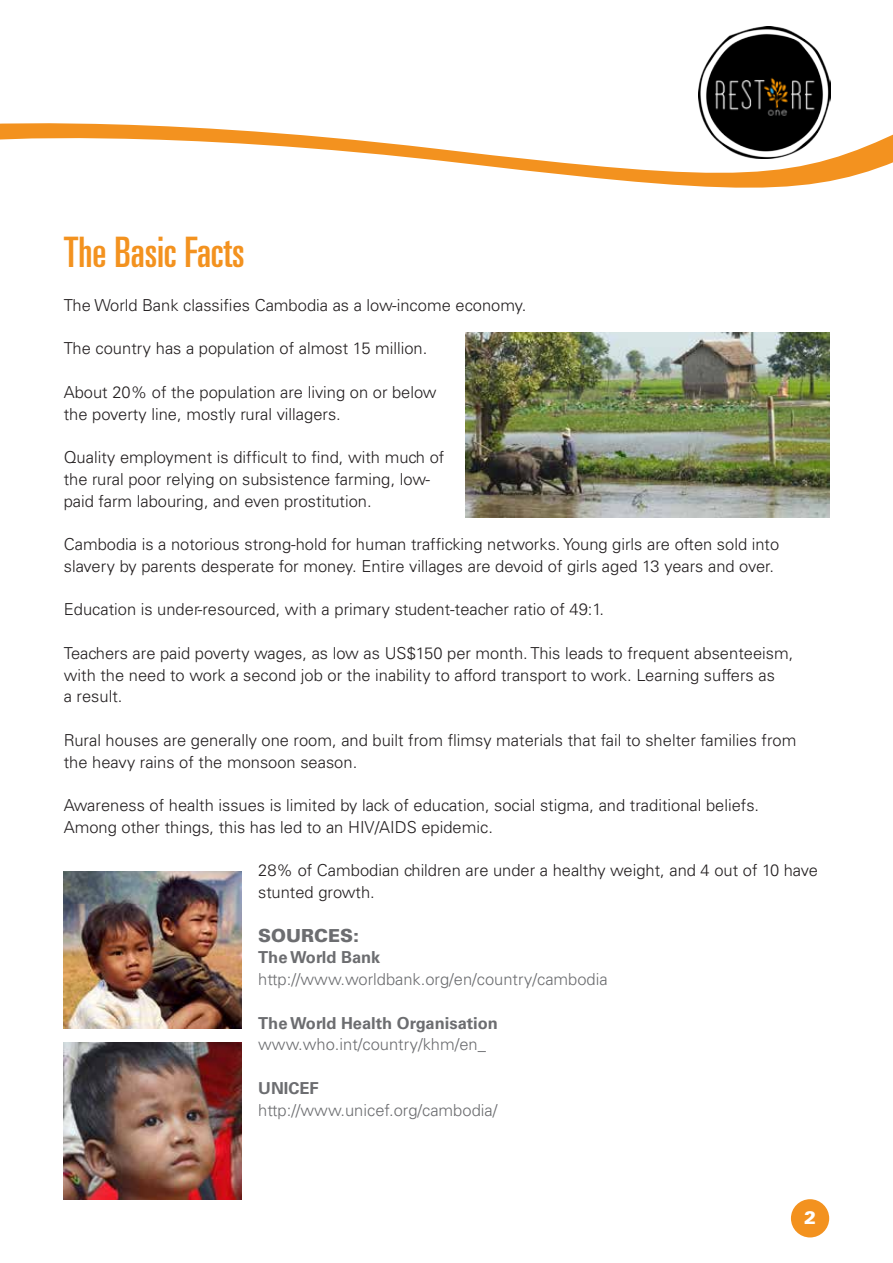
<style>
.page{position:relative;width:893px;height:1263px;background:#fff}
.page>*{position:absolute;margin:0;border:0;box-sizing:border-box;transform-origin:0 0}
.t1{font:ultra-condensed 42px "Univers";color:#f3921f}
.t2{font:900 18px "Univers";color:#6c6d70}
.t3{font:900 18px "Univers";color:#fff}
.t4{font:300 16.5px/21.8px "Univers";color:#231f20}
.t5{font:300 16.5px "Univers";color:#6c6d70}
.t6{font:700 16.5px "Univers";color:#6c6d70}
</style>
<div class="page">
<svg style="left:0;top:123px;width:893px;height:62px"></svg>
<svg style="left:694px;top:123px;width:140px;height:35px"></svg>
<img style="left:698px;top:26px;width:133px;height:133px">
<div style="left:791px;top:1199px;width:38px;height:38px;background:#f3921f;border-radius:50%"></div>
<img style="left:466px;top:333px;width:363px;height:185px">
<img style="left:64px;top:1042px;width:177px;height:158px">
<img style="left:64px;top:871px;width:177px;height:157px">
<h1 class="t1" style="left:64px;top:228px;width:182px">The Basic Facts</h1>
<p class="t4" style="left:64px;top:294px;width:464px">The World Bank classifies Cambodia as a low-income economy.</p>
<p class="t4" style="left:64px;top:338px;width:365px">The country has a population of almost 15 million.</p>
<p class="t4" style="left:64px;top:381px;width:374px">About 20% of the population are living on or below the poverty line, mostly rural villagers.</p>
<p class="t4" style="left:64px;top:446px;width:382px">Quality employment is difficult to find, with much of the rural poor relying on subsistence farming, low&shy;paid farm labouring, and even prostitution.</p>
<p class="t4" style="left:64px;top:533px;width:717px">Cambodia is a notorious strong-hold for human trafficking networks. Young girls are often sold into slavery by parents desperate for money. Entire villages are devoid of girls aged 13 years and over.</p>
<p class="t4" style="left:64px;top:599px;width:542px">Education is under-resourced, with a primary student-teacher ratio of 49:1.</p>
<p class="t4" style="left:64px;top:642px;width:731px">Teachers are paid poverty wages, as low as US$150 per month. This leads to frequent absenteeism, with the need to work a second job or the inability to afford transport to work. Learning suffers as<br>a result.</p>
<p class="t4" style="left:64px;top:729px;width:734px">Rural houses are generally one room, and built from flimsy materials that fail to shelter families from the heavy rains of the monsoon season.</p>
<p class="t4" style="left:64px;top:794px;width:697px">Awareness of health issues is limited by lack of education, social stigma, and traditional beliefs.<br>Among other things, this has led to an HIV/AIDS epidemic.</p>
<p class="t4" style="left:258px;top:860px;width:561px">28% of Cambodian children are under a healthy weight, and 4 out of 10 have stunted growth.</p>
<p class="t2" style="left:258px;top:924px;width:102px">SOURCES:</p>
<p class="t6" style="left:258px;top:948px;width:124px">The World Bank</p>
<p class="t5" style="left:258px;top:969px;width:351px">http://www.worldbank.org/en/country/cambodia</p>
<p class="t6" style="left:258px;top:1013px;width:241px">The World Health Organisation</p>
<p class="t5" style="left:258px;top:1034px;width:229px">www.who.int/country/khm/en_</p>
<p class="t6" style="left:258px;top:1078px;width:62px">UNICEF</p>
<p class="t5" style="left:258px;top:1100px;width:241px">http://www.unicef.org/cambodia/</p>
<p class="t3" style="left:804px;top:1206px;width:14px">2</p>
</div>
